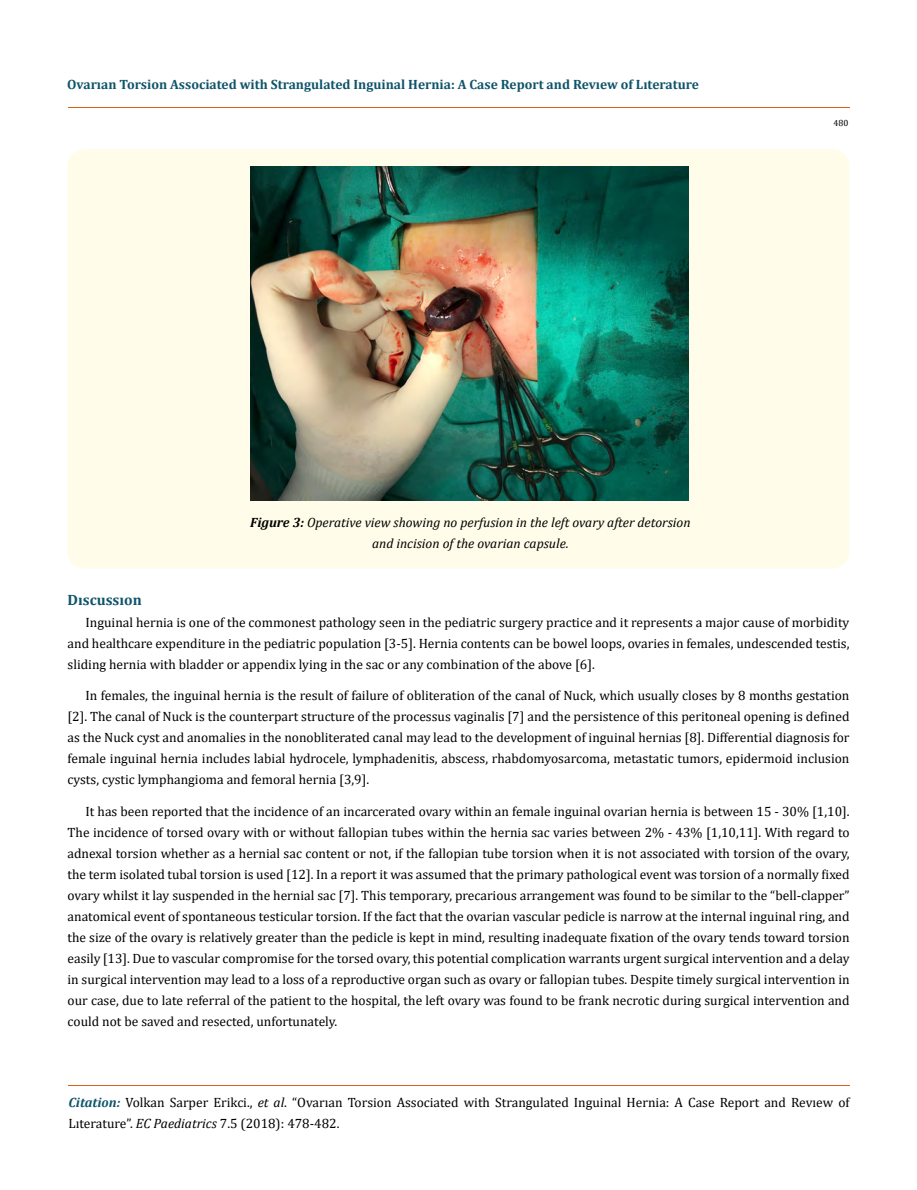
<style>
.page{position:relative;width:917px;height:1190px;background:#fff}
.page>*{position:absolute;margin:0;border:0;box-sizing:border-box;transform-origin:0 0}
.t1{font:700 15px "Cambria";color:#0e546a}
.t2{font:13.5px/21px "Cambria";color:#000;text-align:justify}
.t3{font:italic 13.5px/21px "Cambria";color:#000;text-align:center}
.t4{font:700 13.5px "Cambria";color:#0e546a}
.t5{font:9px "Cambria";color:#000}
.s1{font-weight:700}
.s2{font-weight:700;font-style:italic;color:#0e546a}
.s3{font-style:italic}
</style>
<div class="page">
<hr style="left:68px;top:108px;width:781px;height:1px;background:#e05d1a">
<hr style="left:68px;top:1085px;width:781px;height:1px;background:#e05d1a">
<div style="left:67px;top:149px;width:782px;height:419px;background:#fffde9;border-radius:18px"></div>
<img style="left:250px;top:167px;width:438px;height:333px">
<p class="t4" style="left:67px;top:74px;width:633px">Ovarıan Torsion Associated with Strangulated Inguinal Hernia: A Case Report and Revıew of Lıterature</p>
<p class="t5" style="left:833px;top:118px;width:16px">480</p>
<p class="t3" style="left:250px;top:511px;width:442px"><span class="s1">Figure 3:</span> Operative view showing no perfusion in the left ovary after detorsion and incision of the ovarian capsule.</p>
<p class="t1" style="left:68px;top:589px;width:76px">Dıscussıon</p>
<p class="t2" style="left:68px;top:611px;width:783px;text-indent:18px">Inguinal hernia is one of the commonest pathology seen in the pediatric surgery practice and it represents a major cause of morbidity and healthcare expenditure in the pediatric population [3-5]. Hernia contents can be bowel loops, ovaries in females, undescended testis, sliding hernia with bladder or appendix lying in the sac or any combination of the above [6].</p>
<p class="t2" style="left:68px;top:685px;width:783px;text-indent:18px">In females, the inguinal hernia is the result of failure of obliteration of the canal of Nuck, which usually closes by 8 months gestation [2]. The canal of Nuck is the counterpart structure of the processus vaginalis [7] and the persistence of this peritoneal opening is defined as the Nuck cyst and anomalies in the nonobliterated canal may lead to the development of inguinal hernias [8]. Differential diagnosis for female inguinal hernia includes labial hydrocele, lymphadenitis, abscess, rhabdomyosarcoma, metastatic tumors, epidermoid inclusion cysts, cystic lymphangioma and femoral hernia [3,9].</p>
<p class="t2" style="left:68px;top:801px;width:783px;text-indent:18px">It has been reported that the incidence of an incarcerated ovary within an female inguinal ovarian hernia is between 15 - 30% [1,10].<br>The incidence of torsed ovary with or without fallopian tubes within the hernia sac varies between 2% - 43% [1,10,11]. With regard to adnexal torsion whether as a hernial sac content or not, if the fallopian tube torsion when it is not associated with torsion of the ovary, the term isolated tubal torsion is used [12]. In a report it was assumed that the primary pathological event was torsion of a normally fixed ovary whilst it lay suspended in the hernial sac [7]. This temporary, precarious arrangement was found to be similar to the “bell-clapper” anatomical event of spontaneous testicular torsion. If the fact that the ovarian vascular pedicle is narrow at the internal inguinal ring, and the size of the ovary is relatively greater than the pedicle is kept in mind, resulting inadequate fixation of the ovary tends toward torsion easily [13]. Due to vascular compromise for the torsed ovary, this potential complication warrants urgent surgical intervention and a delay in surgical intervention may lead to a loss of a reproductive organ such as ovary or fallopian tubes. Despite timely surgical intervention in our case, due to late referral of the patient to the hospital, the left ovary was found to be frank necrotic during surgical intervention and could not be saved and resected, unfortunately.</p>
<p class="t2" style="left:68px;top:1091px;width:782px"><span class="s2">Citation:</span> Volkan Sarper Erikci., <span class="s3">et al</span>. “Ovarıan Torsion Associated with Strangulated Inguinal Hernia: A Case Report and Revıew of<br>Lıterature”. <span class="s3">EC Paediatrics</span> 7.5 (2018): 478-482.</p>
</div>
